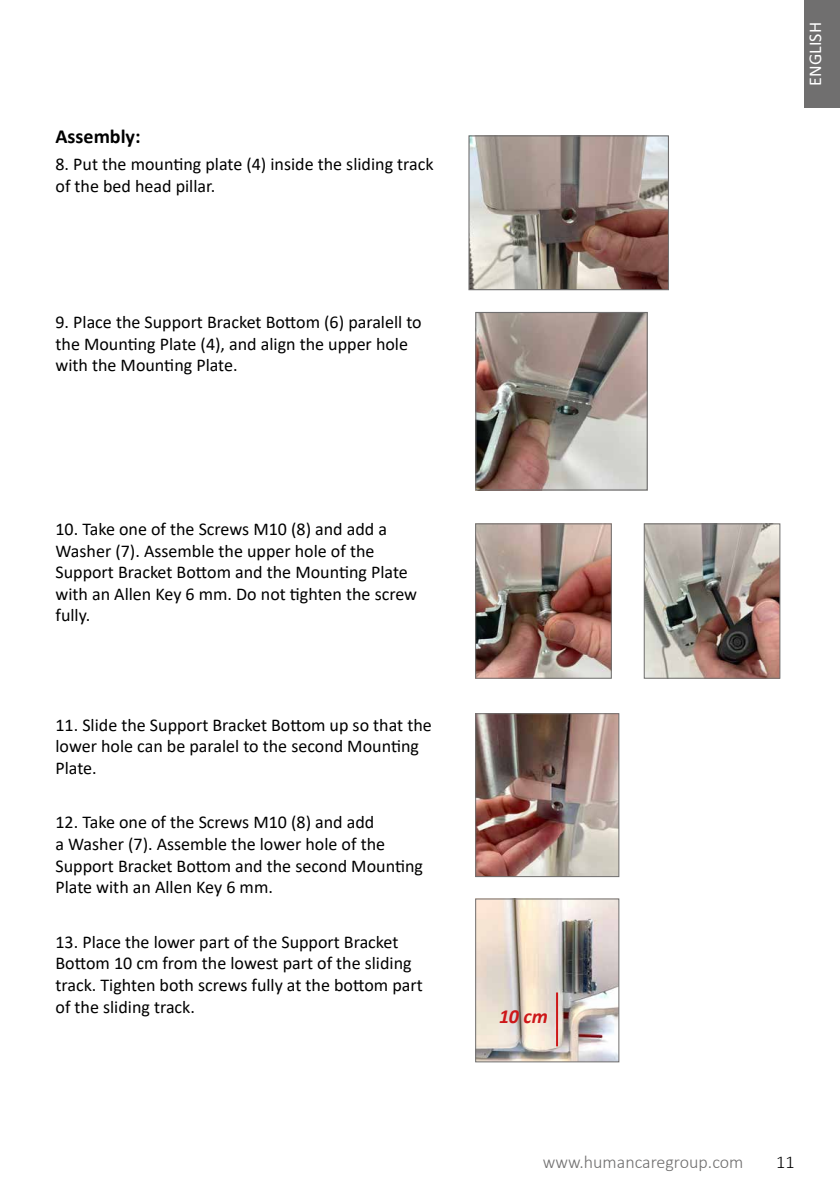
<style>
.page{position:relative;width:840px;height:1191px;background:#fff}
.page>*{position:absolute;margin:0;border:0;box-sizing:border-box;transform-origin:0 0}
.t1{font:700 20px "Calibri";color:#000}
.t2{font:italic 700 20px "Calibri";color:#cd1719}
.t3{font:18px/21.6px "Calibri";color:#000}
.t4{font:300 18px "Calibri";color:#706f6f}
.t5{font:18px "Calibri";color:#fff}
.t6{font:300 18px "Calibri";color:#000}
</style>
<div class="page">
<div style="left:803px;top:0;width:36px;height:108px;background:#706f6f"></div>
<hr style="left:0;top:0;width:1px;height:108px;background:#706f6f">
<img style="left:470px;top:137px;width:196px;height:151px">
<div style="left:468px;top:135px;width:200px;height:155px;border:1px solid #706f6f"></div>
<img style="left:477px;top:314px;width:168px;height:174px">
<div style="left:475px;top:312px;width:172px;height:178px;border:1px solid #706f6f"></div>
<img style="left:477px;top:525px;width:132px;height:151px">
<div style="left:475px;top:523px;width:136px;height:155px;border:1px solid #706f6f"></div>
<img style="left:477px;top:715px;width:140px;height:160px">
<div style="left:475px;top:713px;width:144px;height:164px;border:1px solid #706f6f"></div>
<img style="left:477px;top:900px;width:140px;height:160px">
<div style="left:475px;top:898px;width:144px;height:164px;border:1px solid #706f6f"></div>
<img style="left:645px;top:525px;width:132px;height:151px">
<div style="left:643px;top:523px;width:136px;height:155px;border:1px solid #706f6f"></div>
<hr style="left:555px;top:992px;width:2px;height:54px;background:#cd1719">
<p class="t1" style="left:55px;top:122px;width:87px">Assembly:</p>
<p class="t3" style="left:55px;top:153px;width:379px">8. Put the mounting plate (4) inside the sliding track of the bed head pillar.</p>
<p class="t3" style="left:55px;top:311px;width:367px">9. Place the Support Bracket Bottom (6) paralell to the Mounting Plate (4), and align the upper hole with the Mounting Plate.</p>
<p class="t3" style="left:55px;top:518px;width:363px">10. Take one of the Screws M10 (8) and add a Washer (7). Assemble the upper hole of the Support Bracket Bottom and the Mounting Plate with an Allen Key 6 mm. Do not tighten the screw fully.</p>
<p class="t3" style="left:55px;top:713px;width:377px">11. Slide the Support Bracket Bottom up so that the lower hole can be paralel to the second Mounting<br>Plate.</p>
<p class="t3" style="left:55px;top:811px;width:369px">12. Take one of the Screws M10 (8) and add<br>a Washer (7). Assemble the lower hole of the Support Bracket Bottom and the second Mounting Plate with an Allen Key 6 mm.</p>
<p class="t3" style="left:55px;top:930px;width:368px">13. Place the lower part of the Support Bracket Bottom 10 cm from the lowest part of the sliding track. Tighten both screws fully at the bottom part of the sliding track.</p>
<p class="t5" style="left:802px;top:86px;width:65px;rotate:-90deg">ENGLISH</p>
<p class="t2" style="left:499px;top:1002px;width:50px">10 cm</p>
<p class="t4" style="left:542px;top:1151px;width:202px">www.humancaregroup.com</p>
<p class="t6" style="left:775px;top:1151px;width:20px">11</p>
</div>
